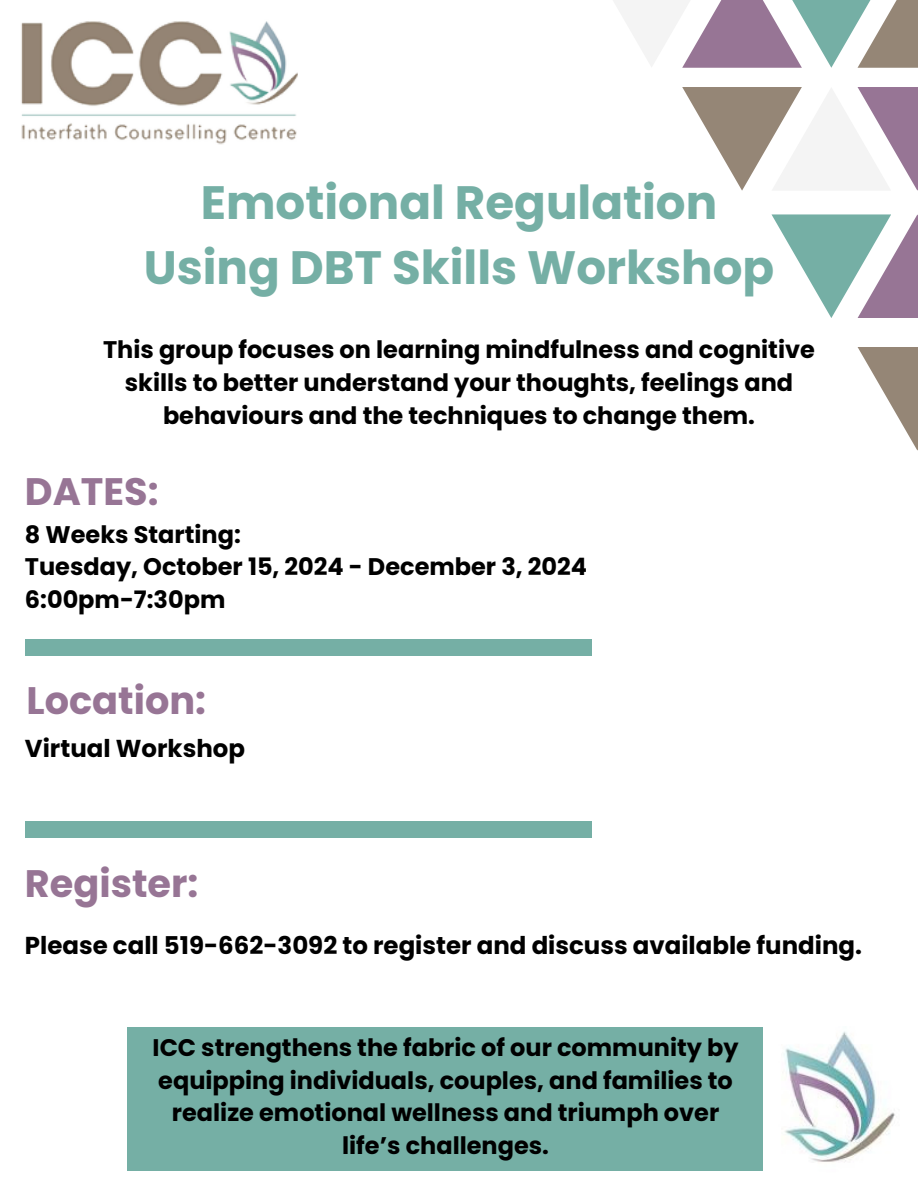
<style>
.page{position:relative;width:918px;height:1188px;background:#fff}
.page>*{position:absolute;margin:0;border:0;box-sizing:border-box;transform-origin:0 0}
.t1{font:700 46.8px/64.9px "Poppins";color:#75afa5;text-align:center}
.t2{font:700 38.25px "Poppins";color:#977595}
.t3{font:700 24.45px "Poppins";color:#000}
.t4{font:700 24px/32.7px "Poppins";color:#000;text-align:center}
</style>
<div class="page">
<svg style="left:802px;top:0;width:56px;height:68px;fill:#75afa5"></svg>
<svg style="left:711px;top:0;width:91px;height:68px;fill:#977595"></svg>
<svg style="left:682px;top:87px;width:176px;height:104px"></svg>
<svg style="left:858px;top:0;width:60px;height:68px;fill:#958676"></svg>
<svg style="left:858px;top:87px;width:60px;height:104px"></svg>
<svg style="left:613px;top:0;width:98px;height:68px"></svg>
<svg style="left:772px;top:214px;width:86px;height:104px"></svg>
<svg style="left:858px;top:214px;width:60px;height:104px"></svg>
<svg style="left:858px;top:347px;width:60px;height:104px"></svg>
<img style="left:21px;top:21px;width:276px;height:124px">
<div style="left:25px;top:639px;width:567px;height:17px;background:#75afa5"></div>
<div style="left:25px;top:821px;width:567px;height:17px;background:#75afa5"></div>
<div style="left:127px;top:1027px;width:637px;height:144px;background:#75afa5"></div>
<img style="left:783px;top:1031px;width:112px;height:131px">
<p class="t1" style="left:144px;top:171px;width:632px">Emotional Regulation<br>Using DBT Skills Workshop</p>
<h2 class="t4" style="left:103px;top:334px;width:713px">This group focuses on learning mindfulness and cognitive skills to better understand your thoughts, feelings and behaviours and the techniques to change them.</h2>
<p class="t2" style="left:25px;top:464px;width:135px">DATES:</p>
<h3 class="t4" style="left:25px;top:518px;width:217px">8 Weeks Starting:</h3>
<p class="t4" style="left:25px;top:551px;width:564px">Tuesday, October 15, 2024 - December 3, 2024</p>
<h3 class="t4" style="left:25px;top:583px;width:202px">6:00pm-7:30pm</h3>
<p class="t2" style="left:27px;top:674px;width:181px">Location:</p>
<p class="t3" style="left:25px;top:731px;width:222px">Virtual Workshop</p>
<p class="t2" style="left:25px;top:857px;width:175px">Register:</p>
<p class="t3" style="left:25px;top:928px;width:839px">Please call 519-662-3092 to register and discuss available funding.</p>
<p class="t4" style="left:153px;top:1031px;width:587px">ICC strengthens the fabric of our community by</p>
<p class="t4" style="left:158px;top:1064px;width:576px">equipping individuals, couples, and families to</p>
<p class="t4" style="left:172px;top:1097px;width:549px">realize emotional wellness and triumph over</p>
<p class="t4" style="left:342px;top:1129px;width:208px">life’s challenges.</p>
</div>
